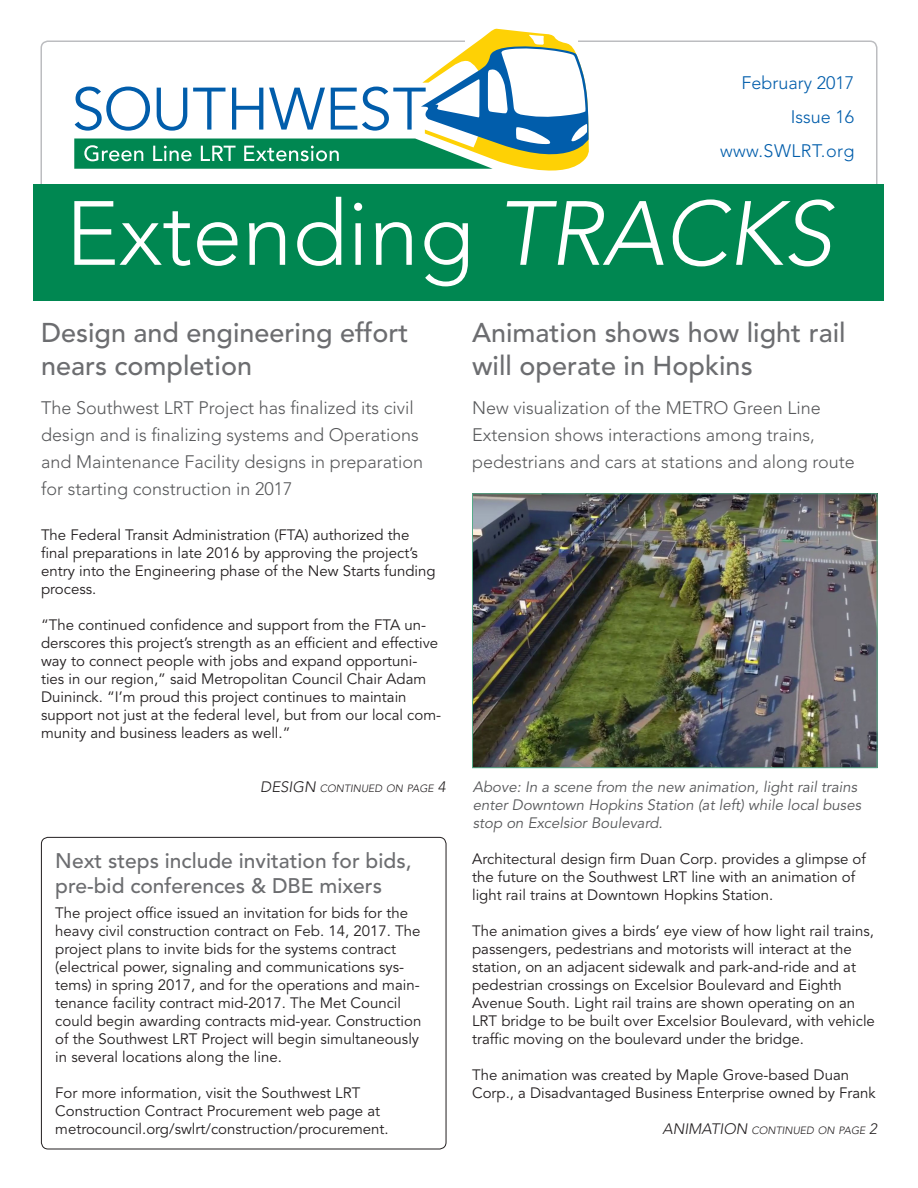
<style>
.page{position:relative;width:918px;height:1188px;background:#fff}
.page>*{position:absolute;margin:0;border:0;box-sizing:border-box;transform-origin:0 0}
.MASTHEAD{font:300 90px "Avenir LT Std";color:#fff}
.Sub_2_-_18pt{font:500 27px/32.4px "Avenir LT Std";color:#6c6d70}
.Sub_2_-_18pt-2{font:500 21px/25.2px "Avenir LT Std";color:#6c6d70}
.Lede_graf_larger{font:300 18px/27px "Avenir LT Std";color:#57585a}
.MASTHEAD-2{font:300 18px "Avenir LT Std";color:#015dab}
.MASTHEAD-3{font:300 18px "Avenir LT Std";letter-spacing:.025em;color:#015dab}
.Text_Paragraph{font:15px/18px "Avenir LT Std";color:#231f20}
.t1{font:italic 15px/18px "Avenir LT Std";color:#57585a}
.t2{font:italic 300 10.5px "Avenir LT Std";color:#231f20}
.s1{font-style:italic}
.s2{font-size:15px}
</style>
<div class="page">
<div style="left:34px;top:184px;width:850px;height:116px;background:#008751"></div>
<svg style="left:74px;top:28px;width:515px;height:143px"></svg>
<img style="left:474px;top:495px;width:402px;height:271px">
<div style="left:472px;top:493px;width:406px;height:275px;border:1px solid #5a8"></div>
<div style="left:41px;top:837px;width:405px;height:312px;border:1px solid #231f20;border-radius:7px"></div>
<h1 class="MASTHEAD-2" style="left:742px;top:73px;width:114px">February 2017</h1>
<h1 class="MASTHEAD-2" style="left:791px;top:106px;width:65px">Issue 16</h1>
<h1 class="MASTHEAD-3" style="left:720px;top:140px;width:136px">www.SWLRT.org</h1>
<h1 class="MASTHEAD" style="left:66px;top:181px;width:768px">Extending <span class="s1">TRACKS</span></h1>
<h2 class="Sub_2_-_18pt" style="left:41px;top:318px;width:369px">Design and engineering effort nears completion</h2>
<p class="Lede_graf_larger" style="left:41px;top:394px;width:384px">The Southwest LRT Project has finalized its civil design and is finalizing systems and Operations and Maintenance Facility designs in preparation for starting construction in 2017</p>
<p class="Text_Paragraph" style="left:41px;top:526px;width:396px">The Federal Transit Administration (FTA) authorized the final preparations in late 2016 by approving the project’s entry into the Engineering phase of the New Starts funding process.</p>
<p class="Text_Paragraph" style="left:41px;top:616px;width:402px">“The continued confidence and support from the FTA un&shy;derscores this project’s strength as an efficient and effective way to connect people with jobs and expand opportuni&shy;ties in our region,” said Metropolitan Council Chair Adam Duininck. “I’m proud this project continues to maintain support not just at the federal level, but from our local com&shy;munity and business leaders as well.”</p>
<p class="t2" style="left:260px;top:782px;width:187px"><span class="s2">DESIGN</span> CONTINUED ON PAGE <span class="s2">4</span></p>
<h2 class="Sub_2_-_18pt-2" style="left:55px;top:848px;width:358px">Next steps include invitation for bids, pre-bid conferences &amp; DBE mixers</h2>
<p class="Text_Paragraph" style="left:55px;top:904px;width:368px">The project office issued an invitation for bids for the heavy civil construction contract on Feb. 14, 2017. The project plans to invite bids for the systems contract (electrical power, signaling and communications sys&shy;tems) in spring 2017, and for the operations and main&shy;tenance facility contract mid-2017. The Met Council could begin awarding contracts mid-year. Construction of the Southwest LRT Project will begin simultaneously in several locations along the line.</p>
<p class="Text_Paragraph" style="left:55px;top:1084px;width:335px">For more information, visit the Southwest LRT<br>Construction Contract Procurement web page at metrocouncil.org/swlrt/construction/procurement.</p>
<h2 class="Sub_2_-_18pt" style="left:472px;top:318px;width:375px">Animation shows how light rail will operate in Hopkins</h2>
<p class="Lede_graf_larger" style="left:472px;top:394px;width:384px">New visualization of the METRO Green Line<br>Extension shows interactions among trains, pedestrians and cars at stations and along route</p>
<p class="t1" style="left:473px;top:778px;width:390px">Above: In a scene from the new animation, light rail trains enter Downtown Hopkins Station (at left) while local buses stop on Excelsior Boulevard.</p>
<p class="Text_Paragraph" style="left:472px;top:850px;width:395px">Architectural design firm Duan Corp. provides a glimpse of the future on the Southwest LRT line with an animation of light rail trains at Downtown Hopkins Station.</p>
<p class="Text_Paragraph" style="left:472px;top:922px;width:404px">The animation gives a birds’ eye view of how light rail trains, passengers, pedestrians and motorists will interact at the station, on an adjacent sidewalk and park-and-ride and at pedestrian crossings on Excelsior Boulevard and Eighth Avenue South. Light rail trains are shown operating on an LRT bridge to be built over Excelsior Boulevard, with vehicle traffic moving on the boulevard under the bridge.</p>
<p class="Text_Paragraph" style="left:472px;top:1066px;width:405px">The animation was created by Maple Grove-based Duan<br>Corp., a Disadvantaged Business Enterprise owned by Frank</p>
<p class="t2" style="left:662px;top:1124px;width:216px"><span class="s2">ANIMATION</span> CONTINUED ON PAGE <span class="s2">2</span></p>
</div>
